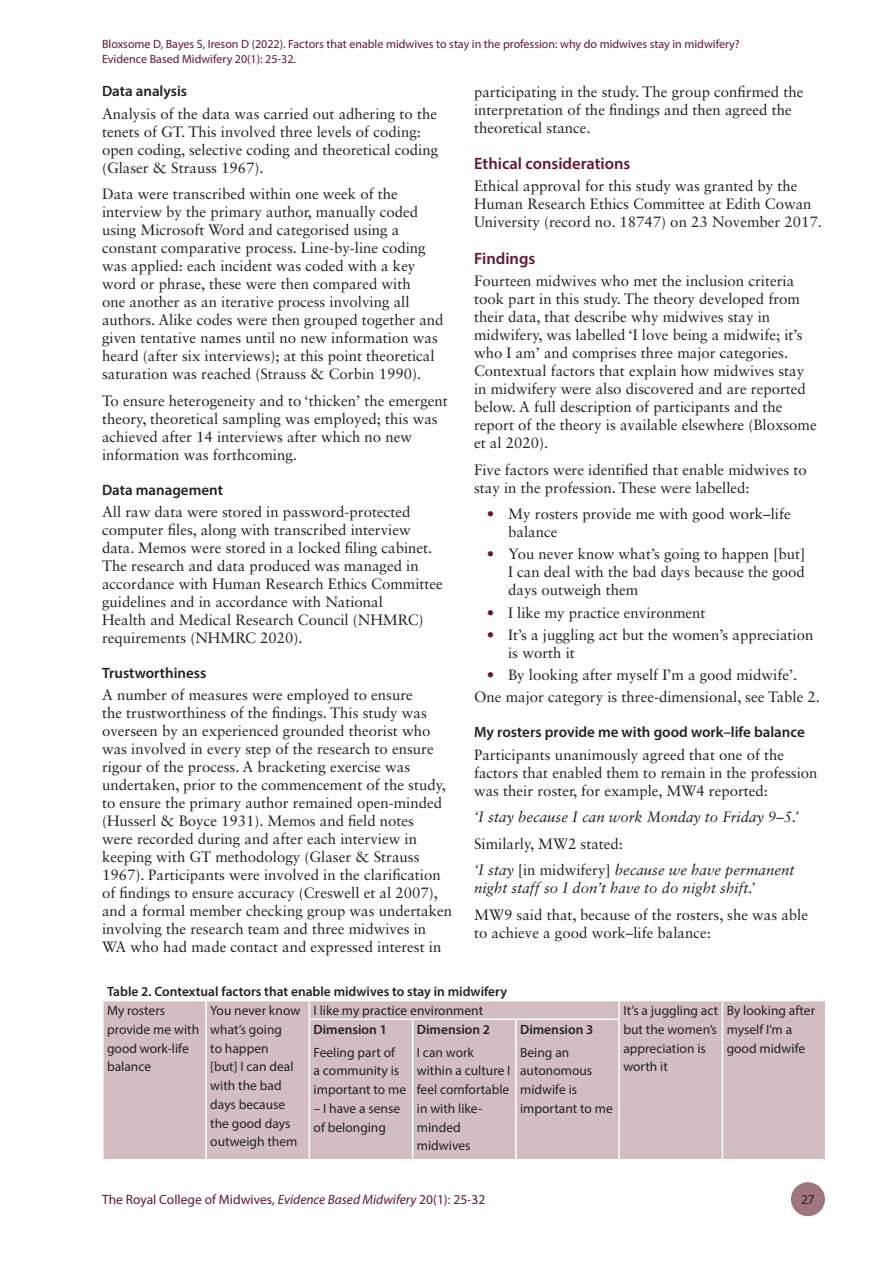
<style>
.page{position:relative;width:893px;height:1263px;background:#fff}
.page>*{position:absolute;margin:0;border:0;box-sizing:border-box;transform-origin:0 0}
._11___Sub_Head_1{font:600 16.5px "Myriad Pro";color:#611636}
._9___Body__2col{font:15px/18px "Sabon LT Std";color:#231f20}
._9___Body__2col-2{font:italic 15px/18px "Sabon LT Std";color:#231f20}
._13___Sub_Head_2{font:600 15px "Myriad Pro";color:#231f20}
._29___Tables{font:13.5px/18.8px "Myriad Pro";color:#231f20}
._30___Table_Header{font:600 13.5px "Myriad Pro";color:#231f20}
.t1{font:13.5px "Myriad Pro";color:#611636}
._29___Tables-2{font:600 13.5px "Myriad Pro";color:#231f20}
.t2{font:12px/14.4px "Myriad Pro";color:#611636}
.s1{color:#611636}
.s2{font-style:normal}
.s3{font-style:italic}
</style>
<div class="page">
<div style="left:104px;top:1001px;width:721px;height:158px;background:#d2bec0"></div>
<svg style="left:103px;top:1001px;width:1px;height:18px"></svg>
<svg style="left:205px;top:1001px;width:2px;height:18px"></svg>
<svg style="left:309px;top:1001px;width:1px;height:17px"></svg>
<svg style="left:618px;top:1001px;width:2px;height:17px"></svg>
<svg style="left:722px;top:1001px;width:1px;height:18px"></svg>
<hr style="left:205px;top:1019px;width:2px;height:140px;background:#fff">
<hr style="left:309px;top:1018px;width:104px;height:2px;background:#fff">
<hr style="left:309px;top:1020px;width:1px;height:139px;background:#fff">
<hr style="left:413px;top:1018px;width:103px;height:2px;background:#fff">
<hr style="left:412px;top:1020px;width:1px;height:139px;background:#fff">
<hr style="left:516px;top:1018px;width:104px;height:2px;background:#fff">
<hr style="left:515px;top:1020px;width:2px;height:139px;background:#fff">
<hr style="left:618px;top:1020px;width:2px;height:139px;background:#fff">
<hr style="left:722px;top:1019px;width:1px;height:140px;background:#fff">
<div style="left:791px;top:1182px;width:34px;height:34px;background:#a0767e;border-radius:50%"></div>
<p class="t2" style="left:102px;top:37px;width:639px">Bloxsome D, Bayes S, Ireson D (2022). Factors that enable midwives to stay in the profession: why do midwives stay in midwifery?<br>Evidence Based Midwifery 20(1): 25-32.</p>
<p class="_13___Sub_Head_2" style="left:102px;top:82px;width:87px">Data analysis</p>
<p class="_9___Body__2col" style="left:102px;top:104px;width:338px">Analysis of the data was carried out adhering to the tenets of GT. This involved three levels of coding: open coding, selective coding and theoretical coding (Glaser &amp; Strauss 1967).</p>
<p class="_9___Body__2col" style="left:102px;top:185px;width:343px">Data were transcribed within one week of the interview by the primary author, manually coded using Microsoft Word and categorised using a constant comparative process. Line-by-line coding was applied: each incident was coded with a key word or phrase, these were then compared with<br>one another as an iterative process involving all authors. Alike codes were then grouped together and given tentative names until no new information was heard (after six interviews); at this point theoretical saturation was reached (Strauss &amp; Corbin 1990).</p>
<p class="_9___Body__2col" style="left:102px;top:391px;width:347px">To ensure heterogeneity and to ‘thicken’ the emergent theory, theoretical sampling was employed; this was achieved after 14 interviews after which no new information was forthcoming.</p>
<p class="_13___Sub_Head_2" style="left:102px;top:480px;width:122px">Data management</p>
<p class="_9___Body__2col" style="left:102px;top:502px;width:342px">All raw data were stored in password-protected computer files, along with transcribed interview data. Memos were stored in a locked filing cabinet.<br>The research and data produced was managed in accordance with Human Research Ethics Committee guidelines and in accordance with National<br>Health and Medical Research Council (NHMRC) requirements (NHMRC 2020).</p>
<p class="_13___Sub_Head_2" style="left:102px;top:663px;width:106px">Trustworthiness</p>
<p class="_9___Body__2col" style="left:102px;top:686px;width:352px">A number of measures were employed to ensure<br>the trustworthiness of the findings. This study was overseen by an experienced grounded theorist who was involved in every step of the research to ensure rigour of the process. A bracketing exercise was undertaken, prior to the commencement of the study, to ensure the primary author remained open-minded (Husserl &amp; Boyce 1931). Memos and field notes<br>were recorded during and after each interview in keeping with GT methodology (Glaser &amp; Strauss 1967). Participants were involved in the clarification of findings to ensure accuracy (Creswell et al 2007), and a formal member checking group was undertaken involving the research team and three midwives in WA who had made contact and expressed interest in</p>
<p class="_9___Body__2col" style="left:474px;top:82px;width:331px">participating in the study. The group confirmed the interpretation of the findings and then agreed the theoretical stance.</p>
<p class="_11___Sub_Head_1" style="left:474px;top:153px;width:158px">Ethical considerations</p>
<p class="_9___Body__2col" style="left:474px;top:177px;width:349px">Ethical approval for this study was granted by the<br>Human Research Ethics Committee at Edith Cowan<br>University (record no. 18747) on 23 November 2017.</p>
<p class="_11___Sub_Head_1" style="left:474px;top:248px;width:63px">Findings</p>
<p class="_9___Body__2col" style="left:474px;top:272px;width:344px">Fourteen midwives who met the inclusion criteria took part in this study. The theory developed from their data, that describe why midwives stay in midwifery, was labelled ‘I love being a midwife; it’s who I am’ and comprises three major categories.<br>Contextual factors that explain how midwives stay in midwifery were also discovered and are reported below. A full description of participants and the report of the theory is available elsewhere (Bloxsome et al 2020).</p>
<p class="_9___Body__2col" style="left:474px;top:460px;width:334px">Five factors were identified that enable midwives to stay in the profession. These were labelled:</p>
<p class="_9___Body__2col" style="left:508px;top:505px;width:284px;text-indent:-21px"><span class="s1">•</span> My rosters provide me with good work–life balance</p>
<p class="_9___Body__2col" style="left:508px;top:545px;width:298px;text-align:justify;text-indent:-21px"><span class="s1">•</span> You never know what’s going to happen [but] I can deal with the bad days because the good days outweigh them</p>
<p class="_9___Body__2col" style="left:487px;top:603px;width:220px"><span class="s1">•</span> I like my practice environment</p>
<p class="_9___Body__2col" style="left:508px;top:625px;width:307px;text-indent:-21px"><span class="s1">•</span> It’s a juggling act but the women’s appreciation is worth it</p>
<p class="_9___Body__2col" style="left:487px;top:666px;width:312px"><span class="s1">•</span> By looking after myself I’m a good midwife’.</p>
<p class="_9___Body__2col" style="left:474px;top:688px;width:347px">One major category is three-dimensional, see Table 2.</p>
<p class="_13___Sub_Head_2" style="left:474px;top:723px;width:332px">My rosters provide me with good work–life balance</p>
<p class="_9___Body__2col" style="left:474px;top:745px;width:345px">Participants unanimously agreed that one of the factors that enabled them to remain in the profession was their roster, for example, MW4 reported:</p>
<p class="_9___Body__2col-2" style="left:474px;top:808px;width:326px">‘I stay because I can work Monday to Friday 9–5.’</p>
<p class="_9___Body__2col" style="left:474px;top:834px;width:150px">Similarly, MW2 stated:</p>
<p class="_9___Body__2col-2" style="left:474px;top:861px;width:322px">‘I stay <span class="s2">[in midwifery]</span> because we have permanent night staff so I don’t have to do night shift.’</p>
<p class="_9___Body__2col" style="left:474px;top:905px;width:335px">MW9 said that, because of the rosters, she was able to achieve a good work–life balance:</p>
<p class="_30___Table_Header" style="left:107px;top:983px;width:402px">Table 2. Contextual factors that enable midwives to stay in midwifery</p>
<p class="_29___Tables" style="left:107px;top:1001px;width:94px">My rosters provide me with good work-life balance</p>
<p class="_29___Tables" style="left:210px;top:1001px;width:91px">You never know what’s going<br>to happen<br>[but] I can deal with the bad days because the good days outweigh them</p>
<p class="_29___Tables" style="left:314px;top:1001px;width:171px">I like my practice environment</p>
<p class="_29___Tables" style="left:623px;top:1001px;width:96px">It’s a juggling act but the women’s appreciation is worth it</p>
<p class="_29___Tables" style="left:727px;top:1001px;width:90px">By looking after myself I’m a good midwife</p>
<p class="_29___Tables-2" style="left:314px;top:1020px;width:75px">Dimension 1</p>
<p class="_29___Tables" style="left:314px;top:1042px;width:94px">Feeling part of<br>a community is important to me</p>
<p class="_29___Tables" style="left:314px;top:1099px;width:88px">– I have a sense of belonging</p>
<p class="_29___Tables-2" style="left:417px;top:1020px;width:75px">Dimension 2</p>
<p class="_29___Tables" style="left:417px;top:1042px;width:95px">I can work within a culture I feel comfortable in with like&shy;minded midwives</p>
<p class="_29___Tables-2" style="left:520px;top:1020px;width:75px">Dimension 3</p>
<p class="_29___Tables" style="left:520px;top:1042px;width:94px">Being an autonomous midwife is important to me</p>
<p class="t1" style="left:102px;top:1191px;width:385px">The Royal College of Midwives, <span class="s3">Evidence Based Midwifery</span> 20(1): 25-32</p>
<p class="_29___Tables" style="left:801px;top:1190px;width:15px">27</p>
</div>
